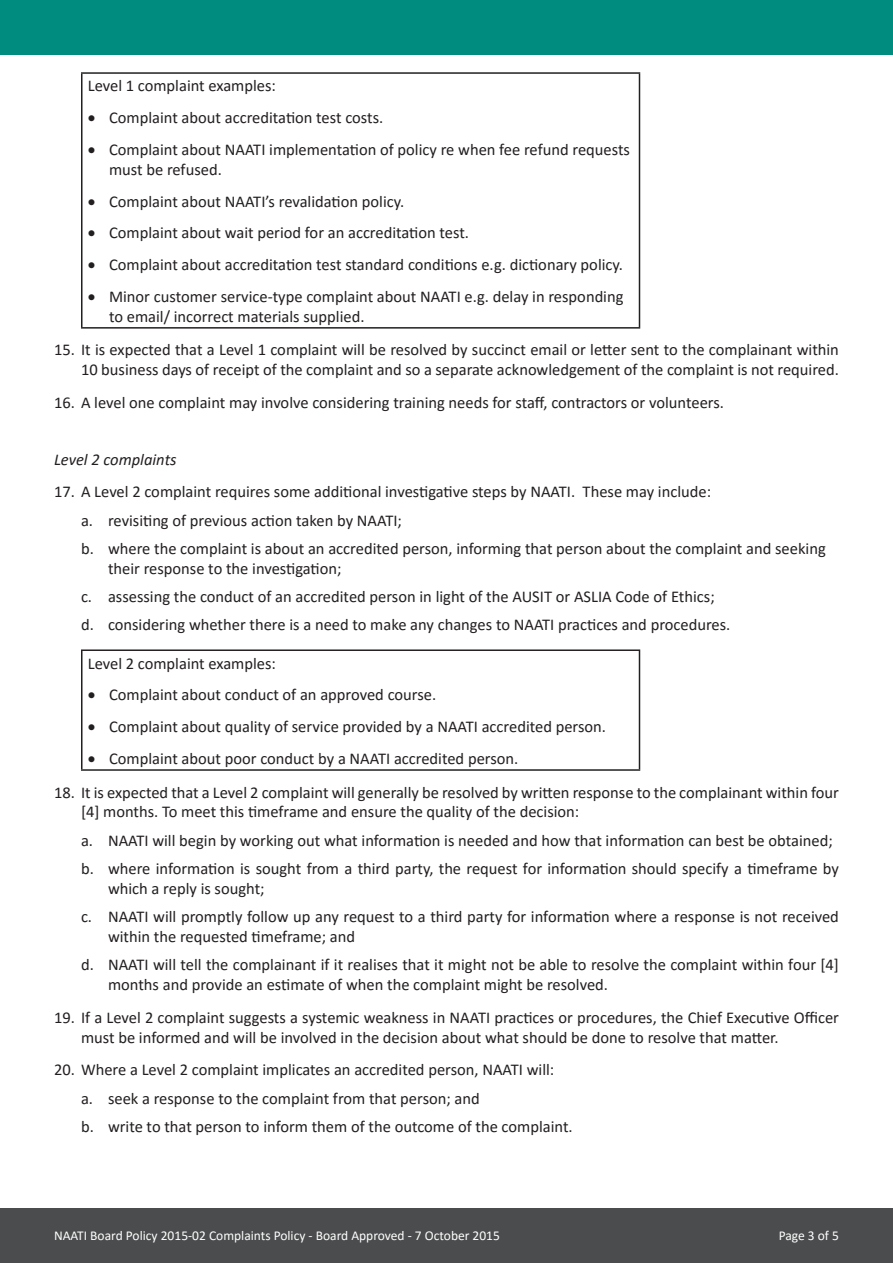
<style>
.page{position:relative;width:893px;height:1263px;background:#fff}
.page>*{position:absolute;margin:0;border:0;box-sizing:border-box;transform-origin:0 0}
.t1{font:16.5px/19.8px "Calibri";color:#231f20}
.t2{font:italic 16.5px "Calibri";color:#231f20}
.t3{font:13.5px "Calibri";color:#fff}
</style>
<div class="page">
<div style="left:0;top:1209px;width:893px;height:54px;background:#4b4c4d"></div>
<div style="left:0;top:0;width:893px;height:54px;background:#008c7f"></div>
<hr style="left:81px;top:72px;width:559px;height:2px;background:#231f20">
<hr style="left:81px;top:74px;width:1px;height:253px;background:#231f20">
<hr style="left:639px;top:74px;width:1px;height:253px;background:#231f20">
<hr style="left:81px;top:327px;width:559px;height:2px;background:#231f20">
<hr style="left:81px;top:649px;width:559px;height:2px;background:#231f20">
<hr style="left:81px;top:651px;width:1px;height:118px;background:#231f20">
<hr style="left:639px;top:651px;width:1px;height:118px;background:#231f20">
<hr style="left:81px;top:769px;width:559px;height:2px;background:#231f20">
<p class="t1" style="left:88px;top:76px;width:190px">Level 1 complaint examples:</p>
<p class="t1" style="left:88px;top:107px;width:297px">• Complaint about accreditation test costs.</p>
<p class="t1" style="left:109px;top:139px;width:522px;text-indent:-21px">• Complaint about NAATI implementation of policy re when fee refund requests must be refused.</p>
<p class="t1" style="left:88px;top:191px;width:318px">• Complaint about NAATI’s revalidation policy.</p>
<p class="t1" style="left:88px;top:223px;width:383px">• Complaint about wait period for an accreditation test.</p>
<p class="t1" style="left:88px;top:254px;width:537px">• Complaint about accreditation test standard conditions e.g. dictionary policy.</p>
<p class="t1" style="left:109px;top:286px;width:516px;text-indent:-21px">• Minor customer service-type complaint about NAATI e.g. delay in responding to email/ incorrect materials supplied.</p>
<p class="t1" style="left:54px;top:340px;width:786px;text-align:right">15. It is expected that a Level 1 complaint will be resolved by succinct email or letter sent to the complainant within<br>10 business days of receipt of the complaint and so a separate acknowledgement of the complaint is not required.</p>
<p class="t1" style="left:54px;top:392px;width:671px">16. A level one complaint may involve considering training needs for staff, contractors or volunteers.</p>
<p class="t2" style="left:54px;top:448px;width:124px">Level 2 complaints</p>
<p class="t1" style="left:54px;top:482px;width:659px">17. A Level 2 complaint requires some additional investigative steps by NAATI. These may include:</p>
<p class="t1" style="left:81px;top:510px;width:322px">a. revisiting of previous action taken by NAATI;</p>
<p class="t1" style="left:108px;top:538px;width:719px;text-indent:-27px">b. where the complaint is about an accredited person, informing that person about the complaint and seeking their response to the investigation;</p>
<p class="t1" style="left:81px;top:586px;width:635px">c. assessing the conduct of an accredited person in light of the AUSIT or ASLIA Code of Ethics;</p>
<p class="t1" style="left:81px;top:615px;width:651px">d. considering whether there is a need to make any changes to NAATI practices and procedures.</p>
<p class="t1" style="left:88px;top:653px;width:190px">Level 2 complaint examples:</p>
<p class="t1" style="left:88px;top:684px;width:350px">• Complaint about conduct of an approved course.</p>
<p class="t1" style="left:88px;top:716px;width:520px">• Complaint about quality of service provided by a NAATI accredited person.</p>
<p class="t1" style="left:88px;top:748px;width:432px">• Complaint about poor conduct by a NAATI accredited person.</p>
<p class="t1" style="left:81px;top:782px;width:759px;text-indent:-27px">18. It is expected that a Level 2 complaint will generally be resolved by written response to the complainant within four [4] months. To meet this timeframe and ensure the quality of the decision:</p>
<p class="t1" style="left:81px;top:830px;width:753px">a. NAATI will begin by working out what information is needed and how that information can best be obtained;</p>
<p class="t1" style="left:108px;top:858px;width:732px;text-indent:-27px">b. where information is sought from a third party, the request for information should specify a timeframe by which a reply is sought;</p>
<p class="t1" style="left:108px;top:906px;width:732px;text-indent:-27px">c. NAATI will promptly follow up any request to a third party for information where a response is not received within the requested timeframe; and</p>
<p class="t1" style="left:108px;top:954px;width:732px;text-indent:-27px">d. NAATI will tell the complainant if it realises that it might not be able to resolve the complaint within four [4] months and provide an estimate of when the complaint might be resolved.</p>
<p class="t1" style="left:81px;top:1007px;width:759px;text-indent:-27px">19. If a Level 2 complaint suggests a systemic weakness in NAATI practices or procedures, the Chief Executive Officer must be informed and will be involved in the decision about what should be done to resolve that matter.</p>
<p class="t1" style="left:54px;top:1059px;width:502px">20. Where a Level 2 complaint implicates an accredited person, NAATI will:</p>
<p class="t1" style="left:81px;top:1088px;width:400px">a. seek a response to the complaint from that person; and</p>
<p class="t1" style="left:81px;top:1116px;width:493px">b. write to that person to inform them of the outcome of the complaint.</p>
<p class="t3" style="left:54px;top:1226px;width:447px">NAATI Board Policy 2015-02 Complaints Policy - Board Approved - 7 October 2015</p>
<p class="t3" style="left:779px;top:1226px;width:62px">Page 3 of 5</p>
</div>
